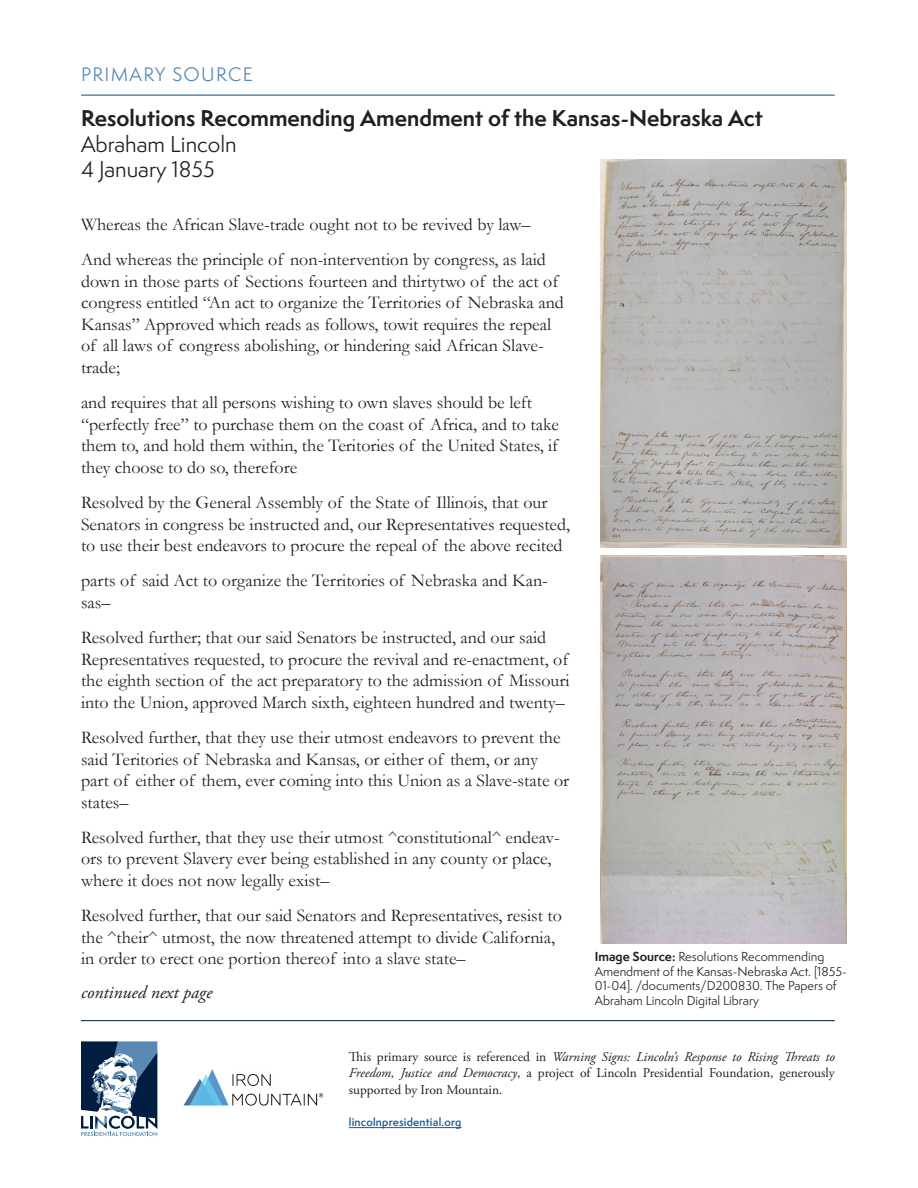
<style>
.page{position:relative;width:918px;height:1188px;background:#fff}
.page>*{position:absolute;margin:0;border:0;box-sizing:border-box;transform-origin:0 0}
.Lesson_Plan_Title{font:700 21px "Semplicita Pro";color:#231f20}
.Lesson_Plan_Subtitle{font:21px "Semplicita Pro";color:#231f20}
.credit{font:18px/21.6px "Garamond";color:#231f20}
.continued{font:italic 18px "Adobe Garamond Pro";color:#231f20}
.Lesson_Plan_Heading{font:18px "Semplicita Pro";letter-spacing:.075em;color:#5989b4}
.t1{font:13.5px/16.2px "Adobe Garamond Pro";color:#231f20;text-align:justify}
.credit-2{font:12px/14.4px "Semplicita Pro";color:#231f20}
.t2{font:600 10.5px "Semplicita Pro";letter-spacing:.02em;color:#175d9e}
.s1{font-weight:700}
.s2{font-style:italic}
</style>
<div class="page">
<svg style="left:81px;top:1041px;width:76px;height:95px"></svg>
<img style="left:183px;top:1069px;width:141px;height:37px">
<hr style="left:349px;top:1127px;width:113px;height:1px;background:#175d9e">
<hr style="left:81px;top:1020px;width:754px;height:1px;background:#001e41">
<hr style="left:81px;top:94px;width:754px;height:2px;background:#5989b4">
<img style="left:600px;top:160px;width:246px;height:388px">
<img style="left:600px;top:555px;width:246px;height:388px">
<p class="Lesson_Plan_Heading" style="left:81px;top:61px;width:174px">PRIMARY SOURCE</p>
<p class="Lesson_Plan_Title" style="left:81px;top:103px;width:683px">Resolutions Recommending Amendment of the Kansas-Nebraska Act</p>
<p class="Lesson_Plan_Subtitle" style="left:81px;top:129px;width:157px">Abraham Lincoln</p>
<p class="Lesson_Plan_Subtitle" style="left:81px;top:154px;width:135px">4 January 1855</p>
<p class="credit" style="left:81px;top:213px;width:451px">Whereas the African Slave-trade ought not to be revived by law–</p>
<p class="credit" style="left:81px;top:248px;width:484px">And whereas the principle of non-intervention by congress, as laid down in those parts of Sections fourteen and thirtytwo of the act of congress entitled “An act to organize the Territories of Nebraska and Kansas” Approved which reads as follows, towit requires the repeal of all laws of congress abolishing, or hindering said African Slave&shy;trade;</p>
<p class="credit" style="left:81px;top:391px;width:479px">and requires that all persons wishing to own slaves should be left “perfectly free” to purchase them on the coast of Africa, and to take them to, and hold them within, the Teritories of the United States, if they choose to do so, therefore</p>
<p class="credit" style="left:81px;top:491px;width:491px">Resolved by the General Assembly of the State of Illinois, that our<br>Senators in congress be instructed and, our Representatives requested, to use their best endeavors to procure the repeal of the above recited</p>
<p class="credit" style="left:81px;top:569px;width:468px">parts of said Act to organize the Territories of Nebraska and Kan&shy;sas–</p>
<p class="credit" style="left:81px;top:626px;width:490px">Resolved further; that our said Senators be instructed, and our said Representatives requested, to procure the revival and re-enactment, of the eighth section of the act preparatory to the admission of Missouri into the Union, approved March sixth, eighteen hundred and twenty–</p>
<p class="credit" style="left:81px;top:726px;width:490px">Resolved further, that they use their utmost endeavors to prevent the said Teritories of Nebraska and Kansas, or either of them, or any part of either of them, ever coming into this Union as a Slave-state or states–</p>
<p class="credit" style="left:81px;top:826px;width:480px">Resolved further, that they use their utmost ^constitutional^ endeav&shy;ors to prevent Slavery ever being established in any county or place, where it does not now legally exist–</p>
<p class="credit" style="left:81px;top:904px;width:482px">Resolved further, that our said Senators and Representatives, resist to the ^their^ utmost, the now threatened attempt to divide California, in order to erect one portion thereof into a slave state–</p>
<p class="continued" style="left:81px;top:981px;width:133px">continued next page</p>
<p class="credit-2" style="left:595px;top:950px;width:253px"><span class="s1">Image Source:</span> Resolutions Recommending Amendment of the Kansas-Nebraska Act. [1855- 01-04]. /documents/D200830. The Papers of Abraham Lincoln Digital Library</p>
<p class="t1" style="left:349px;top:1049px;width:488px">This primary source is referenced in <span class="s2">Warning Signs: Lincoln’s Response to Rising Threats to Freedom, Justice and Democracy</span>, a project of Lincoln Presidential Foundation, generously supported by Iron Mountain.</p>
<p class="t2" style="left:349px;top:1115px;width:114px">lincolnpresidential.org</p>
</div>
